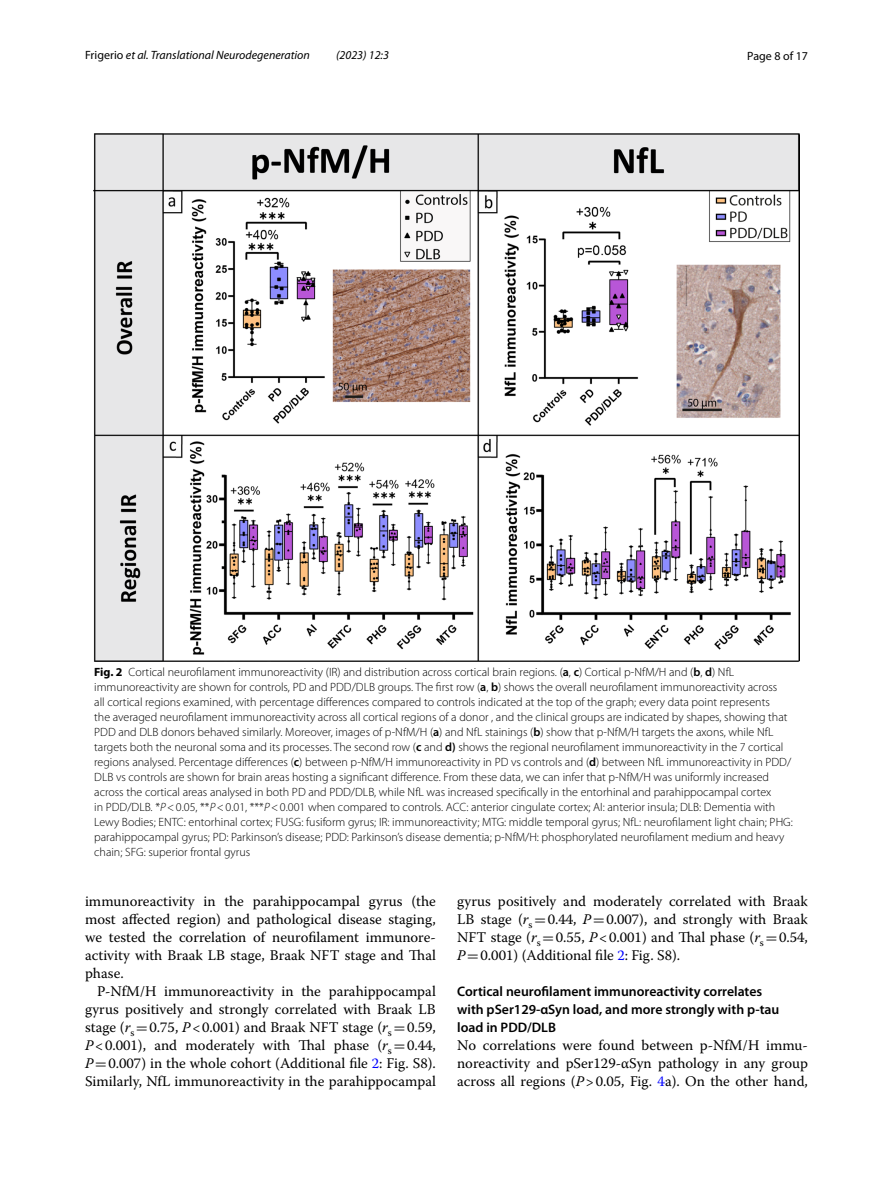
<style>
.page{position:relative;width:893px;height:1187px;background:#fff}
.page>*{position:absolute;margin:0;border:0;box-sizing:border-box;transform-origin:0 0}
.t1{font:14.7px/18px "Warnock Pro";color:#000;text-align:justify}
.t2{font:600 13.8px/18px "Myriad Pro";color:#000}
.t3{font:300 12px/15px "Myriad Pro";color:#000}
.t4{font:italic 12px "Myriad Pro";color:#000}
.t5{font:12px "Myriad Pro";color:#000}
.s1{font-style:normal}
.s2{font-weight:700}
.s3{font-weight:600}
.s4{font-style:italic}
.s5{font-family:"MTSY"}
.s6{color:#00f}
</style>
<div class="page">
<img style="left:94px;top:133px;width:706px;height:528px">
<p class="t4" style="left:85px;top:48px;width:226px"><span class="s1">Frigerio</span> et al. Translational Neurodegeneration</p>
<p class="t4" style="left:336px;top:48px;width:54px">(2023) 12:3</p>
<p class="t5" style="left:747px;top:48px;width:62px">Page 8 of 17</p>
<p class="t3" style="left:94px;top:664px;width:700px"><span class="s2">Fig. 2</span> Cortical neurofilament immunoreactivity (IR) and distribution across cortical brain regions. (<span class="s3">a</span>, <span class="s3">c</span>) Cortical p-NfM/H and (<span class="s3">b</span>, <span class="s3">d</span>) NfL immunoreactivity are shown for controls, PD and PDD/DLB groups. The first row (<span class="s3">a</span>, <span class="s3">b</span>) shows the overall neurofilament immunoreactivity across<br>all cortical regions examined, with percentage differences compared to controls indicated at the top of the graph; every data point represents<br>the averaged neurofilament immunoreactivity across all cortical regions of a donor , and the clinical groups are indicated by shapes, showing that PDD and DLB donors behaved similarly. Moreover, images of p-NfM/H (<span class="s3">a</span>) and NfL stainings (<span class="s3">b</span>) show that p-NfM/H targets the axons, while NfL targets both the neuronal soma and its processes. The second row (<span class="s3">c</span> and <span class="s3">d)</span> shows the regional neurofilament immunoreactivity in the 7 cortical regions analysed. Percentage differences (<span class="s3">c</span>) between p-NfM/H immunoreactivity in PD vs controls and (<span class="s3">d</span>) between NfL immunoreactivity in PDD/ DLB vs controls are shown for brain areas hosting a significant difference. From these data, we can infer that p-NfM/H was uniformly increased across the cortical areas analysed in both PD and PDD/DLB, while NfL was increased specifically in the entorhinal and parahippocampal cortex<br>in PDD/DLB. *<span class="s4">P</span>&lt;0.05, **<span class="s4">P</span>&lt;0.01, ***<span class="s4">P</span>&lt;0.001 when compared to controls. ACC: anterior cingulate cortex; AI: anterior insula; DLB: Dementia with Lewy Bodies; ENTC: entorhinal cortex; FUSG: fusiform gyrus; IR: immunoreactivity; MTG: middle temporal gyrus; NfL: neurofilament light chain; PHG: parahippocampal gyrus; PD: Parkinson’s disease; PDD: Parkinson’s disease dementia; p-NfM/H: phosphorylated neurofilament medium and heavy chain; SFG: superior frontal gyrus</p>
<p class="t1" style="left:85px;top:891px;width:352px">immunoreactivity in the parahippocampal gyrus (the most affected region) and pathological disease staging, we tested the correlation of neurofilament immunore&shy;activity with Braak LB stage, Braak NFT stage and Thal phase.</p>
<p class="t1" style="left:85px;top:981px;width:352px;text-indent:12px">P-NfM/H immunoreactivity in the parahippocampal gyrus positively and strongly correlated with Braak LB stage (<span class="s4">r</span><sub>s</sub> <span class="s5">=</span>0.75, <span class="s4">P</span>&lt;0.001) and Braak NFT stage (<span class="s4">r</span><sub>s</sub> <span class="s5">=</span>0.59, <span class="s4">P</span>&lt;0.001), and moderately with Thal phase (<span class="s4">r</span><sub>s</sub> <span class="s5">=</span>0.44, <span class="s4">P</span><span class="s5">=</span>0.007) in the whole cohort (Additional file <span class="s6">2</span>: Fig. S8).<br>Similarly, NfL immunoreactivity in the parahippocampal</p>
<p class="t1" style="left:457px;top:891px;width:352px">gyrus positively and moderately correlated with Braak LB stage (<span class="s4">r</span><sub>s</sub> <span class="s5">=</span>0.44, <span class="s4">P</span><span class="s5">=</span>0.007), and strongly with Braak NFT stage (<span class="s4">r</span><sub>s</sub> <span class="s5">=</span>0.55, <span class="s4">P</span>&lt;0.001) and Thal phase (<span class="s4">r</span><sub>s</sub> <span class="s5">=</span>0.54, <span class="s4">P</span><span class="s5">=</span>0.001) (Additional file <span class="s6">2</span>: Fig. S8).</p>
<p class="t2" style="left:457px;top:982px;width:324px">Cortical neurofilament immunoreactivity correlates with pSer129‑αSyn load, and more strongly with p‑tau load in PDD/DLB</p>
<p class="t1" style="left:457px;top:1035px;width:352px">No correlations were found between p-NfM/H immu&shy;noreactivity and pSer129-αSyn pathology in any group across all regions (<span class="s4">P</span>&gt;0.05, Fig. <span class="s6">4</span>a). On the other hand,</p>
</div>
